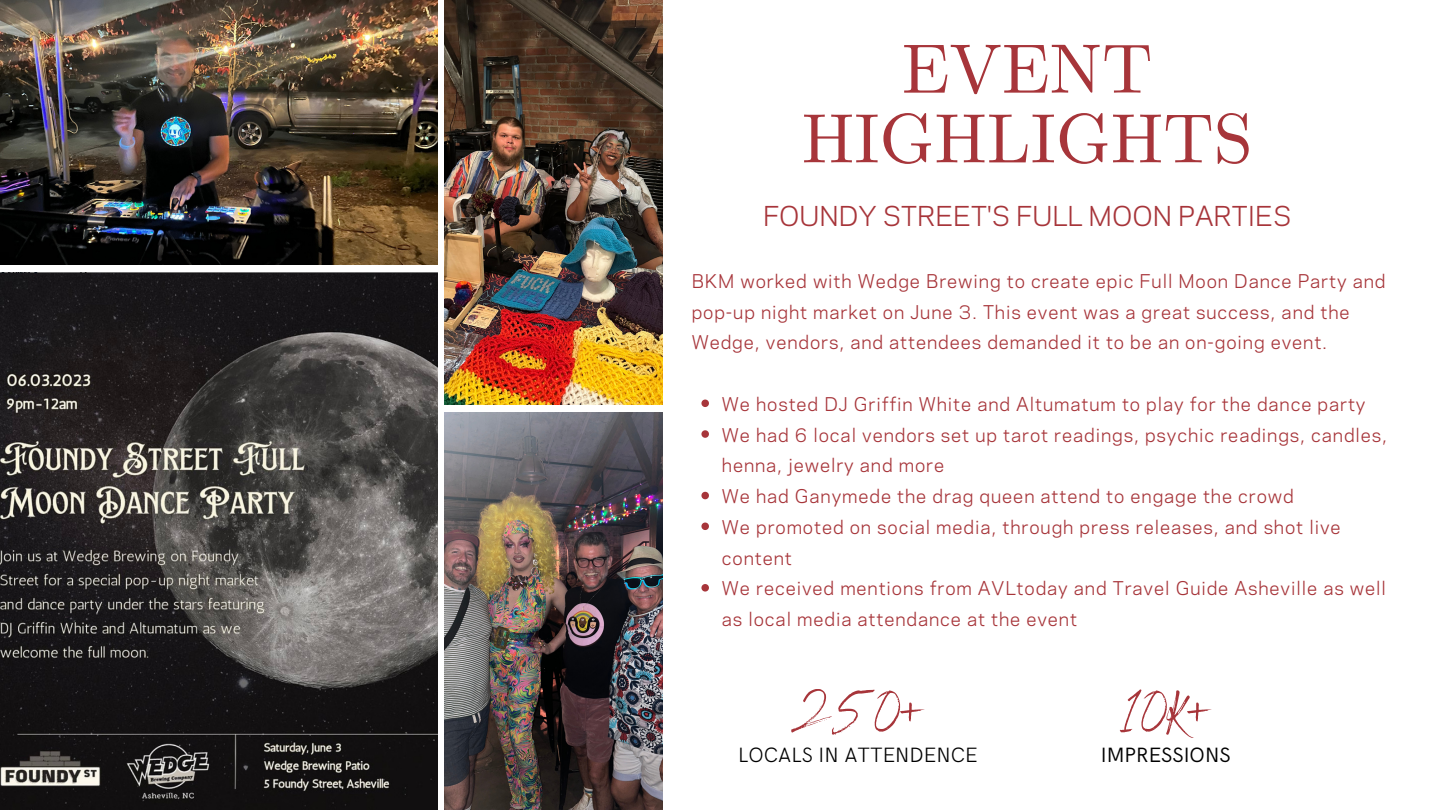
<style>
.page{position:relative;width:1440px;height:810px;background:#fff}
.page>*{position:absolute;margin:0;border:0;box-sizing:border-box;transform-origin:0 0}
.t1{font:70px/69.8px "CMU Serif";color:#a7353a;text-align:center}
.t2{font:58.3px "Benedict";color:#a7353a}
.t3{font:25.7px "Galaxie Polaris";color:#a7353a}
.t4{font:300 20.8px "HK Grotesk";color:#000}
.t5{font:20.8px "HK Grotesk";color:#000}
.t6{font:17.8px/30.8px "Galaxie Polaris";letter-spacing:.05em;color:#a7353a}
</style>
<div class="page">
<img style="left:0;top:0;width:437px;height:265px">
<img style="left:445px;top:0;width:218px;height:405px">
<img style="left:0;top:272px;width:437px;height:538px">
<img style="left:445px;top:412px;width:218px;height:398px">
<svg style="left:701px;top:400px;width:8px;height:7px"></svg>
<svg style="left:701px;top:430px;width:8px;height:8px"></svg>
<svg style="left:701px;top:492px;width:8px;height:7px"></svg>
<svg style="left:701px;top:523px;width:8px;height:7px"></svg>
<svg style="left:701px;top:584px;width:8px;height:8px"></svg>
<p class="t1" style="left:802px;top:38px;width:452px">EVENT<br>HIGHLIGHTS</p>
<p class="t3" style="left:763px;top:194px;width:530px">FOUNDY STREET'S FULL MOON PARTIES</p>
<p class="t6" style="left:692px;top:263px;width:695px">BKM worked with Wedge Brewing to create epic Full Moon Dance Party and pop-up night market on June 3. This event was a great success, and the<br>Wedge, vendors, and attendees demanded it to be an on-going event.</p>
<p class="t6" style="left:722px;top:386px;width:645px">We hosted DJ Griffin White and Altumatum to play for the dance party</p>
<p class="t6" style="left:722px;top:417px;width:667px">We had 6 local vendors set up tarot readings, psychic readings, candles, henna, jewelry and more</p>
<p class="t6" style="left:722px;top:479px;width:573px">We had Ganymede the drag queen attend to engage the crowd</p>
<p class="t6" style="left:722px;top:509px;width:620px">We promoted on social media, through press releases, and shot live content</p>
<p class="t6" style="left:722px;top:571px;width:666px">We received mentions from AVLtoday and Travel Guide Asheville as well as local media attendance at the event</p>
<p class="t2" style="left:791px;top:678px;width:135px">250+</p>
<p class="t4" style="left:738px;top:743px;width:241px">LOCALS IN ATTENDENCE</p>
<p class="t2" style="left:1120px;top:678px;width:93px">10K+</p>
<p class="t5" style="left:1101px;top:743px;width:131px">IMPRESSIONS</p>
</div>
